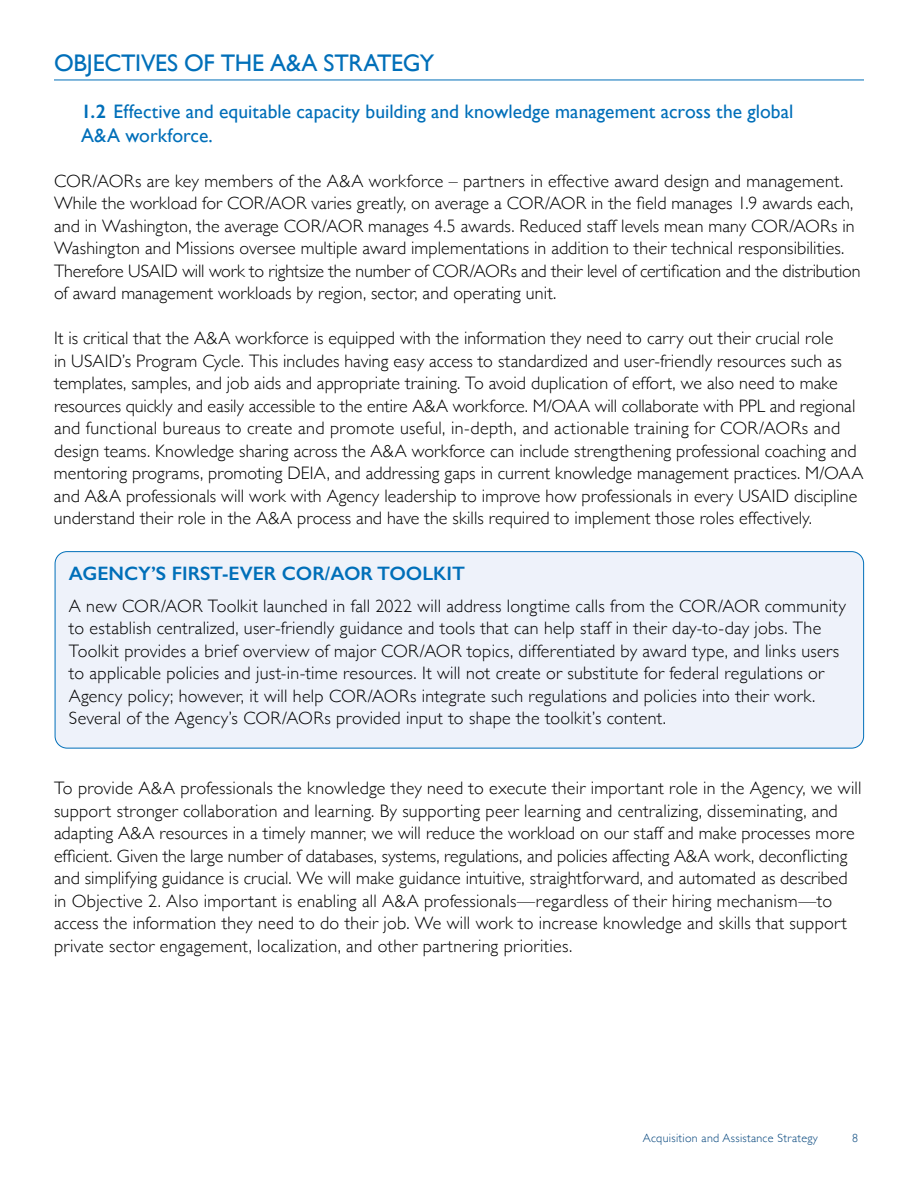
<style>
.page{position:relative;width:918px;height:1188px;background:#fff}
.page>*{position:absolute;margin:0;border:0;box-sizing:border-box;transform-origin:0 0}
.t1{font:24px "Gill Sans";letter-spacing:-.01em;color:#006fb9}
.t2{font:19.5px/24px "Gill Sans";color:#006fb9}
.t3{font:600 19.5px "Gill Sans";color:#006fb9}
.t4{font:300 18px/22.5px "Gill Sans";letter-spacing:.005em;color:#000}
.t5{font:300 12px "Gill Sans";letter-spacing:.025em;color:#00437b}
.s1{font-weight:600}
</style>
<div class="page">
<hr style="left:54px;top:80px;width:810px;height:1px;background:#006fb9">
<div style="left:55px;top:552px;width:809px;height:196px;background:#eef2fa;border-radius:12px"></div>
<div style="left:55px;top:551px;width:809px;height:197px;border:1px solid #006fb9;border-radius:12px"></div>
<h1 class="t1" style="left:54px;top:48px;width:382px">OBJECTIVES OF THE A&amp;A STRATEGY</h1>
<h3 class="t2" style="left:81px;top:99px;width:714px"><span class="s1">1.2</span> Effective and equitable capacity building and knowledge management across the global<br>A&amp;A workforce.</h3>
<p class="t4" style="left:54px;top:169px;width:808px">COR/AORs are key members of the A&amp;A workforce – partners in effective award design and management.<br>While the workload for COR/AOR varies greatly, on average a COR/AOR in the field manages 1.9 awards each, and in Washington, the average COR/AOR manages 4.5 awards. Reduced staff levels mean many COR/AORs in Washington and Missions oversee multiple award implementations in addition to their technical responsibilities.<br>Therefore USAID will work to rightsize the number of COR/AORs and their level of certification and the distribution of award management workloads by region, sector, and operating unit.</p>
<p class="t4" style="left:54px;top:326px;width:811px">It is critical that the A&amp;A workforce is equipped with the information they need to carry out their crucial role<br>in USAID’s Program Cycle. This includes having easy access to standardized and user-friendly resources such as templates, samples, and job aids and appropriate training. To avoid duplication of effort, we also need to make resources quickly and easily accessible to the entire A&amp;A workforce. M/OAA will collaborate with PPL and regional and functional bureaus to create and promote useful, in-depth, and actionable training for COR/AORs and design teams. Knowledge sharing across the A&amp;A workforce can include strengthening professional coaching and mentoring programs, promoting DEIA, and addressing gaps in current knowledge management practices. M/OAA and A&amp;A professionals will work with Agency leadership to improve how professionals in every USAID discipline understand their role in the A&amp;A process and have the skills required to implement those roles effectively.</p>
<p class="t3" style="left:69px;top:561px;width:398px">AGENCY’S FIRST-EVER COR/AOR TOOLKIT</p>
<p class="t4" style="left:69px;top:594px;width:779px">A new COR/AOR Toolkit launched in fall 2022 will address longtime calls from the COR/AOR community to establish centralized, user-friendly guidance and tools that can help staff in their day-to-day jobs. The Toolkit provides a brief overview of major COR/AOR topics, differentiated by award type, and links users to applicable policies and just-in-time resources. It will not create or substitute for federal regulations or Agency policy; however, it will help COR/AORs integrate such regulations and policies into their work.<br>Several of the Agency’s COR/AORs provided input to shape the toolkit’s content.</p>
<p class="t4" style="left:54px;top:776px;width:809px">To provide A&amp;A professionals the knowledge they need to execute their important role in the Agency, we will support stronger collaboration and learning. By supporting peer learning and centralizing, disseminating, and adapting A&amp;A resources in a timely manner, we will reduce the workload on our staff and make processes more efficient. Given the large number of databases, systems, regulations, and policies affecting A&amp;A work, deconflicting and simplifying guidance is crucial. We will make guidance intuitive, straightforward, and automated as described in Objective 2. Also important is enabling all A&amp;A professionals—regardless of their hiring mechanism—to access the information they need to do their job. We will work to increase knowledge and skills that support private sector engagement, localization, and other partnering priorities.</p>
<p class="t5" style="left:643px;top:1129px;width:177px">Acquisition and Assistance Strategy</p>
<p class="t5" style="left:852px;top:1129px;width:7px">8</p>
</div>
